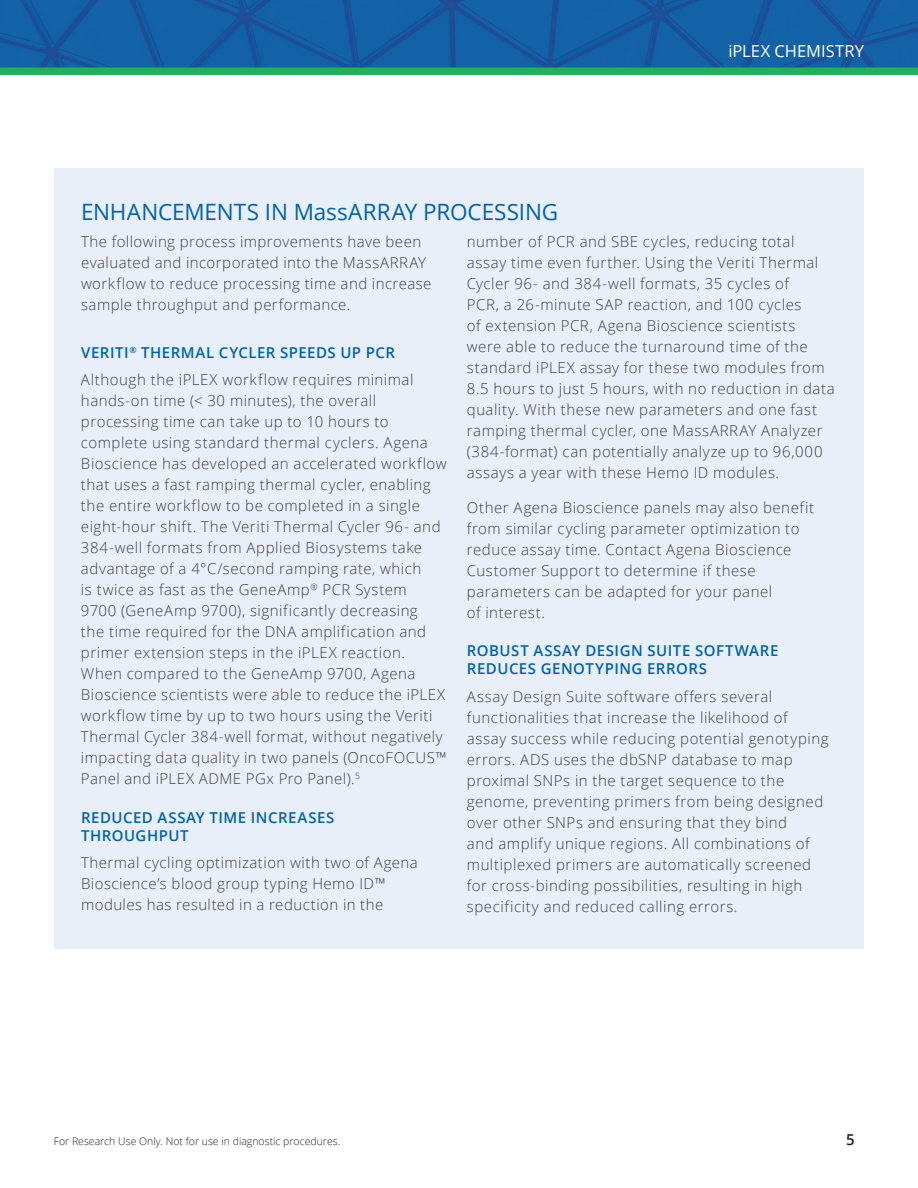
<style>
.page{position:relative;width:918px;height:1188px;background:#fff}
.page>*{position:absolute;margin:0;border:0;box-sizing:border-box;transform-origin:0 0}
.t1{font:22.5px "Open Sans";letter-spacing:-.005em;color:#0162a7}
.t2{font:16.5px "Open Sans";color:#fff}
.t3{font:300 15px/21px "Open Sans";letter-spacing:.035em;color:#3e3e3f}
.t4{font:600 15px/18px "Open Sans";letter-spacing:.035em;color:#0162a7}
.t5{font:600 15px "Open Sans";color:#231f20}
.t6{font:300 10.5px "Open Sans";color:#231f20}
.s1{font-weight:600;color:#0162a7}
</style>
<div class="page">
<img style="left:0;top:0;width:918px;height:68px">
<div style="left:0;top:68px;width:918px;height:7px;background:#21b259"></div>
<div style="left:54px;top:168px;width:810px;height:780px;background:#e8eff8"></div>
<p class="t2" style="left:728px;top:39px;width:137px">iPLEX CHEMISTRY</p>
<h1 class="t1" style="left:81px;top:196px;width:479px">ENHANCEMENTS IN MassARRAY PROCESSING</h1>
<p class="t3" style="left:81px;top:231px;width:352px">The following process improvements have been evaluated and incorporated into the MassARRAY workflow to reduce processing time and increase sample throughput and performance.</p>
<p class="t3" style="left:81px;top:338px;width:334px;line-height:27.8px"><span class="s1">VERITI</span><sup>®</sup> <span class="s1">THERMAL CYCLER SPEEDS UP PCR<br></span>Although the iPLEX workflow requires minimal</p>
<p class="t3" style="left:81px;top:390px;width:367px">hands-on time (&lt; 30 minutes), the overall processing time can take up to 10 hours to complete using standard thermal cyclers. Agena Bioscience has developed an accelerated workflow that uses a fast ramping thermal cycler, enabling the entire workflow to be completed in a single eight-hour shift. The Veriti Thermal Cycler 96- and 384-well formats from Applied Biosystems take advantage of a 4°C/second ramping rate, which<br>is twice as fast as the GeneAmp<sup>®</sup> PCR System<br>9700 (GeneAmp 9700), significantly decreasing<br>the time required for the DNA amplification and primer extension steps in the iPLEX reaction.<br>When compared to the GeneAmp 9700, Agena Bioscience scientists were able to reduce the iPLEX workflow time by up to two hours using the Veriti Thermal Cycler 384-well format, without negatively impacting data quality in two panels (OncoFOCUS™ Panel and iPLEX ADME PGx Pro Panel).<sup>5</sup></p>
<p class="t4" style="left:81px;top:808px;width:255px">REDUCED ASSAY TIME INCREASES<br>THROUGHPUT</p>
<p class="t3" style="left:81px;top:852px;width:338px">Thermal cycling optimization with two of Agena<br>Bioscience’s blood group typing Hemo ID™ modules has resulted in a reduction in the</p>
<p class="t3" style="left:467px;top:231px;width:369px">number of PCR and SBE cycles, reducing total assay time even further. Using the Veriti Thermal Cycler 96- and 384-well formats, 35 cycles of<br>PCR, a 26-minute SAP reaction, and 100 cycles<br>of extension PCR, Agena Bioscience scientists<br>were able to reduce the turnaround time of the standard iPLEX assay for these two modules from 8.5 hours to just 5 hours, with no reduction in data quality. With these new parameters and one fast ramping thermal cycler, one MassARRAY Analyzer (384-format) can potentially analyze up to 96,000 assays a year with these Hemo ID modules.</p>
<p class="t3" style="left:467px;top:497px;width:349px">Other Agena Bioscience panels may also benefit from similar cycling parameter optimization to reduce assay time. Contact Agena Bioscience Customer Support to determine if these parameters can be adapted for your panel<br>of interest.</p>
<p class="t4" style="left:467px;top:641px;width:313px">ROBUST ASSAY DESIGN SUITE SOFTWARE<br>REDUCES GENOTYPING ERRORS</p>
<p class="t3" style="left:467px;top:686px;width:363px">Assay Design Suite software offers several functionalities that increase the likelihood of assay success while reducing potential genotyping errors. ADS uses the dbSNP database to map proximal SNPs in the target sequence to the genome, preventing primers from being designed over other SNPs and ensuring that they bind<br>and amplify unique regions. All combinations of multiplexed primers are automatically screened for cross-binding possibilities, resulting in high specificity and reduced calling errors.</p>
<p class="t6" style="left:54px;top:1134px;width:288px">For Research Use Only. Not for use in diagnostic procedures.</p>
<p class="t5" style="left:846px;top:1129px;width:10px">5</p>
</div>
